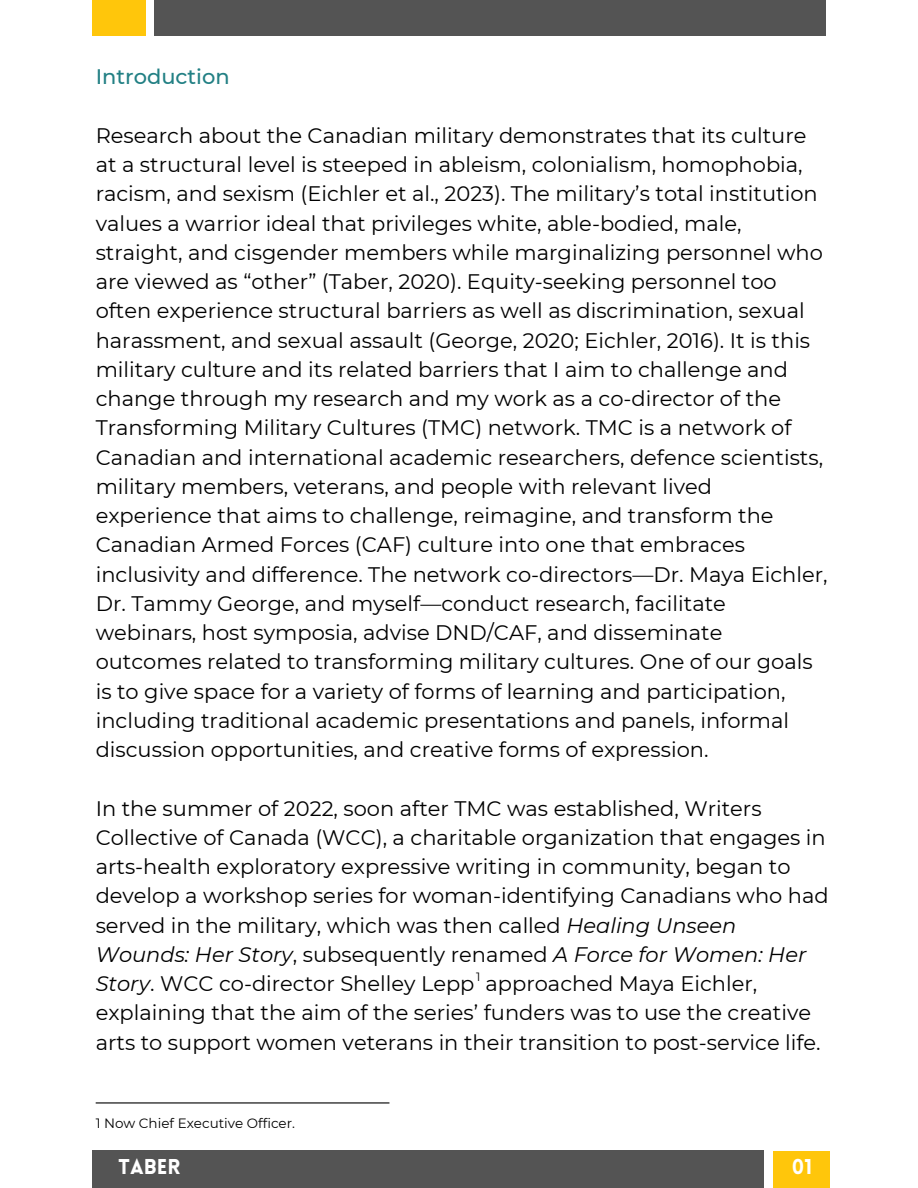
<style>
.page{position:relative;width:918px;height:1188px;background:#fff}
.page>*{position:absolute;margin:0;border:0;box-sizing:border-box;transform-origin:0 0}
.t1{font:21px/29.2px "Montserrat";color:#000}
.t2{font:500 21px "Montserrat";color:#228084}
.t3{font:900 21px "Lovelo";color:#fff}
.t4{font:13.5px "Montserrat";color:#000}
.t5{font:12px "Montserrat";color:#000}
.s1{font-style:italic}
</style>
<div class="page">
<div style="left:154px;top:0;width:672px;height:36px;background:#545454"></div>
<div style="left:92px;top:0;width:53px;height:36px;background:#ffc60b"></div>
<div style="left:774px;top:1151px;width:56px;height:37px;background:#ffc60b"></div>
<div style="left:92px;top:1151px;width:672px;height:37px;background:#545454"></div>
<hr style="left:96px;top:1102px;width:293px;height:2px;background:#000">
<h3 class="t2" style="left:96px;top:64px;width:136px">Introduction</h3>
<p class="t1" style="left:96px;top:121px;width:734px">Research about the Canadian military demonstrates that its culture at a structural level is steeped in ableism, colonialism, homophobia, racism, and sexism (Eichler et al., 2023). The military’s total institution values a warrior ideal that privileges white, able-bodied, male, straight, and cisgender members while marginalizing personnel who are viewed as “other” (Taber, 2020). Equity-seeking personnel too often experience structural barriers as well as discrimination, sexual harassment, and sexual assault (George, 2020; Eichler, 2016). It is this military culture and its related barriers that I aim to challenge and change through my research and my work as a co-director of the Transforming Military Cultures (TMC) network. TMC is a network of Canadian and international academic researchers, defence scientists, military members, veterans, and people with relevant lived experience that aims to challenge, reimagine, and transform the Canadian Armed Forces (CAF) culture into one that embraces inclusivity and difference. The network co-directors—Dr. Maya Eichler, Dr. Tammy George, and myself—conduct research, facilitate webinars, host symposia, advise DND/CAF, and disseminate outcomes related to transforming military cultures. One of our goals is to give space for a variety of forms of learning and participation, including traditional academic presentations and panels, informal discussion opportunities, and creative forms of expression.</p>
<p class="t1" style="left:96px;top:794px;width:735px">In the summer of 2022, soon after TMC was established, Writers Collective of Canada (WCC), a charitable organization that engages in arts-health exploratory expressive writing in community, began to develop a workshop series for woman-identifying Canadians who had served in the military, which was then called <span class="s1">Healing Unseen Wounds: Her Story</span>, subsequently renamed <span class="s1">A Force for Women: Her Story</span>. WCC co-director Shelley Lepp approached Maya Eichler, explaining that the aim of the series’ funders was to use the creative arts to support women veterans in their transition to post-service life.</p>
<p class="t5" style="left:476px;top:969px;width:6px">1</p>
<h1 class="t4" style="left:96px;top:1115px;width:201px">1 Now Chief Executive Officer.</h1>
<h3 class="t3" style="left:119px;top:1158px;width:63px">TABER</h3>
<h2 class="t3" style="left:792px;top:1158px;width:22px">01</h2>
</div>
